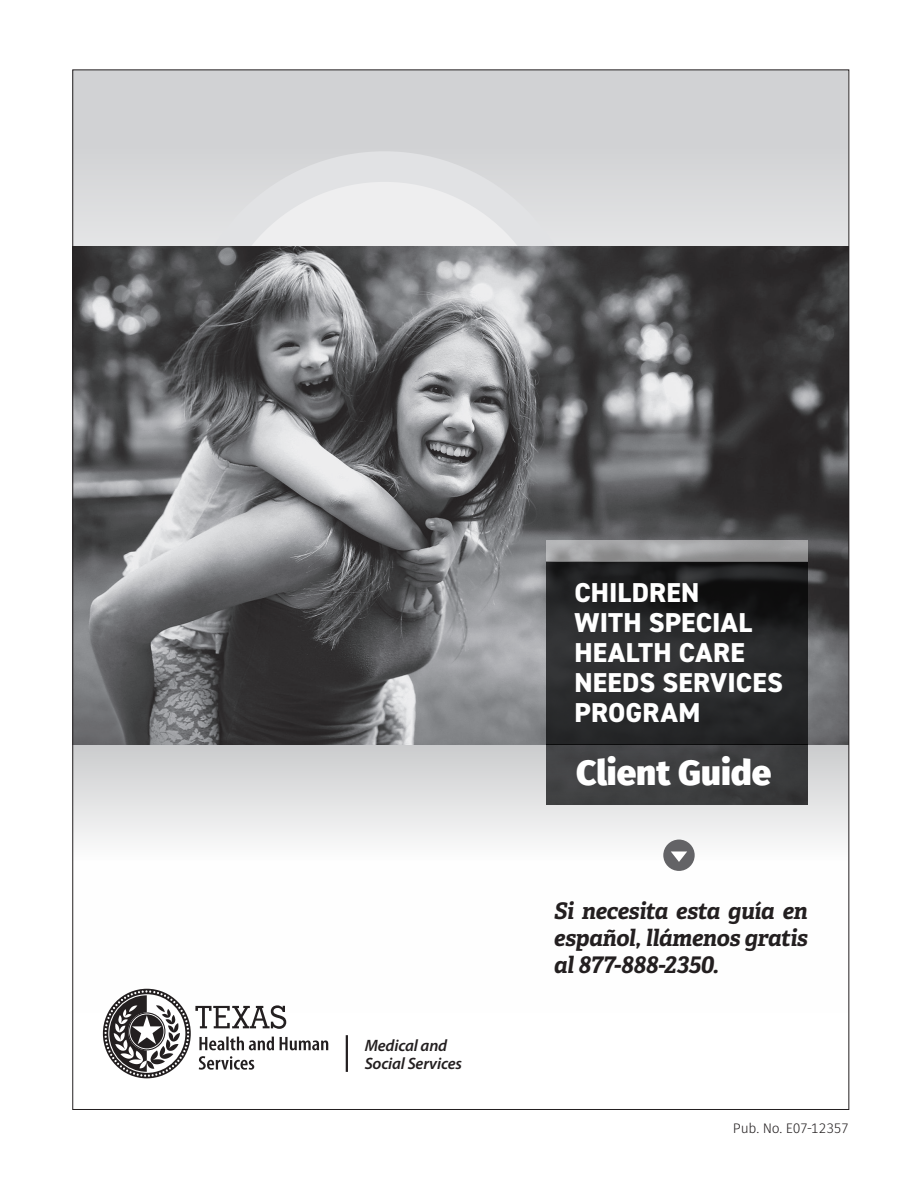
<style>
.page{position:relative;width:918px;height:1188px;background:#fff}
.page>*{position:absolute;margin:0;border:0;box-sizing:border-box;transform-origin:0 0}
.t1{font:800 35.1px "Fira Sans";color:#fff}
.t2{font:800 27.3px/30px "DIN2014";letter-spacing:.01em;color:#fff}
.t3{font:italic 700 22.8px/27px "Adelle PE";letter-spacing:-.025em;color:#231f20;text-align:justify}
.t4{font:italic 600 16.5px/18.8px "Myriad Pro";letter-spacing:-.01em;color:#231f20}
.t5{font:300 13.8px "Fira Sans";letter-spacing:-.02em;color:#231f20}
</style>
<div class="page">
<div style="left:73px;top:70px;width:775px;height:183px;background:#d1d2d4"></div>
<div style="left:184px;top:151px;width:401px;height:402px;background:#e1e2e4;border-radius:50%"></div>
<div style="left:214px;top:182px;width:341px;height:340px;background:#eeeeef;border-radius:50%"></div>
<svg style="left:74px;top:745px;width:773px;height:244px"></svg>
<img style="left:74px;top:246px;width:773px;height:499px">
<svg style="left:546px;top:562px;width:262px;height:183px;fill:#272829"></svg>
<svg style="left:546px;top:540px;width:262px;height:22px"></svg>
<img style="left:546px;top:745px;width:262px;height:60px">
<svg style="left:103px;top:989px;width:225px;height:89px"></svg>
<hr style="left:346px;top:1035px;width:2px;height:37px;background:#231f20">
<div style="left:663px;top:840px;width:32px;height:31px;background:#636366;border-radius:50%"></div>
<svg style="left:671px;top:851px;width:16px;height:11px"></svg>
<p class="t4" style="left:365px;top:1035px;width:99px">Medical and<br>Social Services</p>
<h1 class="t2" style="left:574px;top:577px;width:210px">CHILDREN<br>WITH SPECIAL<br>HEALTH CARE<br>NEEDS SERVICES<br>PROGRAM</h1>
<h1 class="t1" style="left:576px;top:749px;width:197px">Client Guide</h1>
<p class="t3" style="left:554px;top:896px;width:255px">Si necesita esta guía en español, llámenos gratis al 877-888-2350.</p>
<p class="t5" style="left:733px;top:1119px;width:118px">Pub. No. E07-12357</p>
</div>
